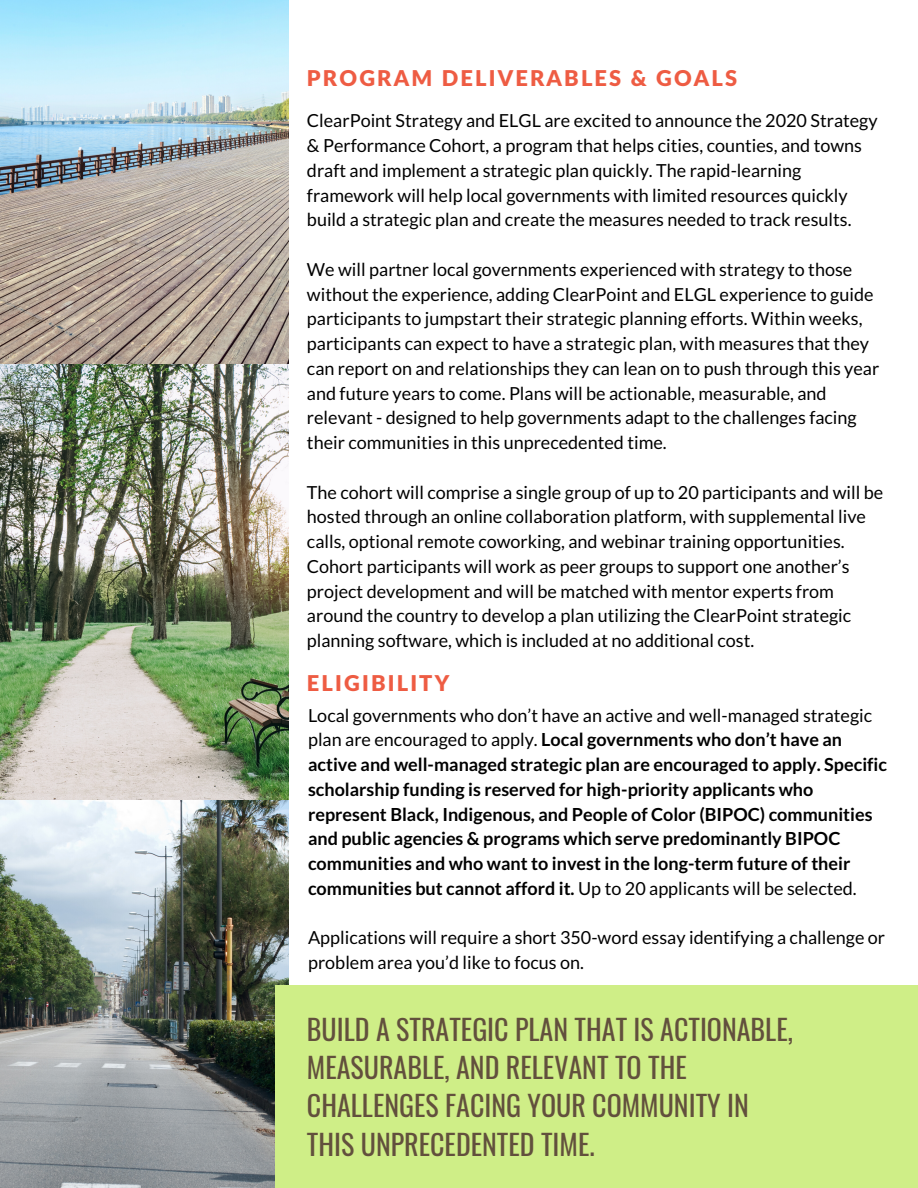
<style>
.page{position:relative;width:918px;height:1188px;background:#fff}
.page>*{position:absolute;margin:0;border:0;box-sizing:border-box;transform-origin:0 0}
.t1{font:28.05px/38.2px "Oswald";color:#62503d}
.t2{font:900 21.75px "Lato Latin";letter-spacing:.1em;color:#ee5c43}
.t3{font:18px/24.8px "Lato";color:#000}
.t4{font:700 18px/24.8px "Lato";color:#000}
.s1{font-weight:400}
</style>
<div class="page">
<img style="left:0;top:0;width:288px;height:1188px">
<div style="left:276px;top:985px;width:642px;height:203px;background:#cfee87"></div>
<p class="t2" style="left:307px;top:68px;width:432px">PROGRAM DELIVERABLES &amp; GOALS</p>
<p class="t3" style="left:307px;top:108px;width:572px">ClearPoint Strategy and ELGL are excited to announce the 2020 Strategy &amp; Performance Cohort, a program that helps cities, counties, and towns draft and implement a strategic plan quickly. The rapid-learning framework will help local governments with limited resources quickly build a strategic plan and create the measures needed to track results.</p>
<p class="t3" style="left:307px;top:257px;width:574px">We will partner local governments experienced with strategy to those without the experience, adding ClearPoint and ELGL experience to guide participants to jumpstart their strategic planning efforts. Within weeks, participants can expect to have a strategic plan, with measures that they can report on and relationships they can lean on to push through this year and future years to come. Plans will be actionable, measurable, and relevant - designed to help governments adapt to the challenges facing their communities in this unprecedented time.</p>
<p class="t3" style="left:307px;top:479px;width:578px">The cohort will comprise a single group of up to 20 participants and will be hosted through an online collaboration platform, with supplemental live calls, optional remote coworking, and webinar training opportunities.<br>Cohort participants will work as peer groups to support one another’s project development and will be matched with mentor experts from around the country to develop a plan utilizing the ClearPoint strategic planning software, which is included at no additional cost.</p>
<p class="t2" style="left:307px;top:674px;width:144px">ELIGIBILITY</p>
<p class="t4" style="left:308px;top:702px;width:580px"><span class="s1">Local governments who don’t have an active and well-managed strategic plan are encouraged to apply.</span> Local governments who don’t have an active and well-managed strategic plan are encouraged to apply. Specific scholarship funding is reserved for high-priority applicants who represent Black, Indigenous, and People of Color (BIPOC) communities and public agencies &amp; programs which serve predominantly BIPOC communities and who want to invest in the long-term future of their communities but cannot afford it. <span class="s1">Up to 20 applicants will be selected.</span></p>
<p class="t3" style="left:308px;top:925px;width:579px">Applications will require a short 350-word essay identifying a challenge or problem area you’d like to focus on.</p>
<h1 class="t1" style="left:307px;top:1009px;width:488px">BUILD A STRATEGIC PLAN THAT IS ACTIONABLE, MEASURABLE, AND RELEVANT TO THE CHALLENGES FACING YOUR COMMUNITY IN THIS UNPRECEDENTED TIME.</h1>
</div>
